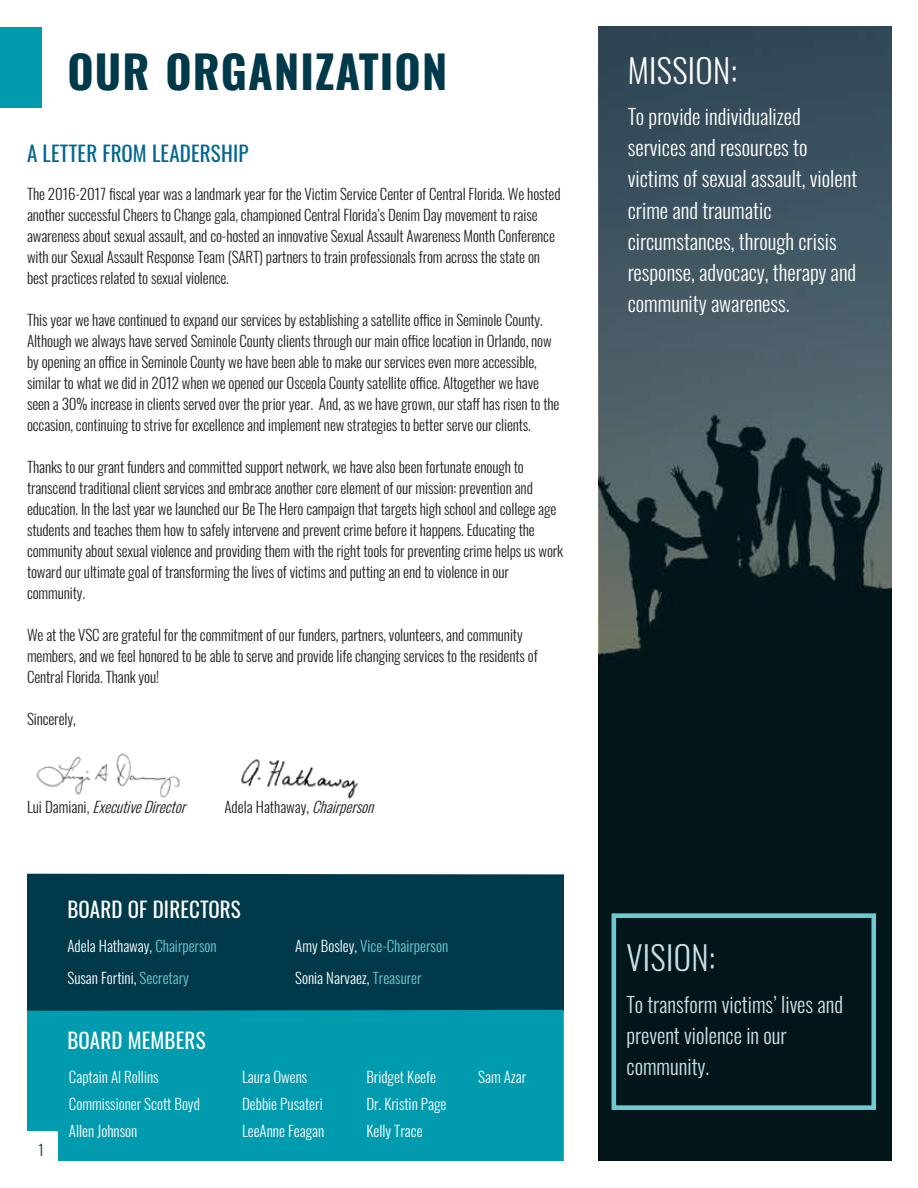
<style>
.page{position:relative;width:918px;height:1188px;background:#fff}
.page>*{position:absolute;margin:0;border:0;box-sizing:border-box;transform-origin:0 0}
.t1{font:700 45px "Oswald";letter-spacing:.025em;color:#00394a}
.t2{font:300 33px "Oswald";letter-spacing:.01em;color:#fff}
.t3{font:300 33px "Oswald";letter-spacing:.01em;color:#c9e2e8}
.t4{font:300 21px/31.2px "Oswald";color:#fff}
.t5{font:300 21px/31.2px "Oswald";color:#c9e2e8}
.t6{font:21px "Oswald";letter-spacing:.01em;color:#fff}
.t7{font:21px "Oswald";letter-spacing:.01em;color:#006792}
.t8{font:300 15px/21px "Oswald";letter-spacing:-.005em;color:#231f20}
.t9{font:300 15px/27px "Oswald";color:#fff}
.t10{font:italic 300 15px "Oswald";color:#231f20}
.t11{font:300 15px "Oswald";color:#6ecbd4}
.t12{font:300 15px "Oswald";color:#00394a}
.s1{font-style:normal}
.s2{font-style:italic}
.s3{color:#6ecbd4}
.s4{color:#fff}
</style>
<div class="page">
<img style="left:241px;top:759px;width:118px;height:40px">
<svg style="left:599px;top:27px;width:292px;height:1134px;background:#243840"></svg>
<div style="left:27px;top:874px;width:537px;height:136px;background:#00394a"></div>
<img style="left:36px;top:753px;width:144px;height:45px">
<div style="left:0;top:27px;width:41px;height:81px;background:#009bae"></div>
<div style="left:27px;top:1010px;width:537px;height:151px;background:#009bae"></div>
<div style="left:20px;top:1131px;width:38px;height:38px;background:#fff"></div>
<svg style="left:612px;top:913px;width:264px;height:197px;background:#0a2428"></svg>
<h1 class="t1" style="left:67px;top:48px;width:381px">OUR ORGANIZATION</h1>
<h3 class="t7" style="left:27px;top:135px;width:223px">A LETTER FROM LEADERSHIP</h3>
<p class="t8" style="left:27px;top:182px;width:535px">The 2016-2017 fiscal year was a landmark year for the Victim Service Center of Central Florida. We hosted another successful Cheers to Change gala, championed Central Florida’s Denim Day movement to raise awareness about sexual assault, and co-hosted an innovative Sexual Assault Awareness Month Conference with our Sexual Assault Response Team (SART) partners to train professionals from across the state on best practices related to sexual violence.</p>
<p class="t8" style="left:27px;top:308px;width:534px">This year we have continued to expand our services by establishing a satellite office in Seminole County.<br>Although we always have served Seminole County clients through our main office location in Orlando, now by opening an office in Seminole County we have been able to make our services even more accessible, similar to what we did in 2012 when we opened our Osceola County satellite office. Altogether we have seen a 30% increase in clients served over the prior year. And, as we have grown, our staff has risen to the occasion, continuing to strive for excellence and implement new strategies to better serve our clients.</p>
<p class="t8" style="left:27px;top:455px;width:538px">Thanks to our grant funders and committed support network, we have also been fortunate enough to transcend traditional client services and embrace another core element of our mission: prevention and education. In the last year we launched our Be The Hero campaign that targets high school and college age students and teaches them how to safely intervene and prevent crime before it happens. Educating the community about sexual violence and providing them with the right tools for preventing crime helps us work toward our ultimate goal of transforming the lives of victims and putting an end to violence in our community.</p>
<p class="t8" style="left:27px;top:623px;width:512px">We at the VSC are grateful for the commitment of our funders, partners, volunteers, and community members, and we feel honored to be able to serve and provide life changing services to the residents of<br>Central Florida. Thank you!</p>
<p class="t8" style="left:27px;top:707px;width:50px">Sincerely,</p>
<p class="t10" style="left:27px;top:794px;width:166px"><span class="s1">L u i D a m i a n i ,</span> ExecutiveDirector</p>
<p class="t8" style="left:224px;top:795px;width:157px">Adela Hathaway, <span class="s2">Chairperson</span></p>
<h3 class="t6" style="left:67px;top:891px;width:175px">BOARD OF DIRECTORS</h3>
<p class="t9" style="left:67px;top:930px;width:151px">Adela Hathaway, <span class="s3">Chairperson</span></p>
<p class="t11" style="left:295px;top:932px;width:154px"><span class="s4">Amy Bosley,</span> Vice-Chairperson</p>
<p class="t9" style="left:67px;top:963px;width:123px">Susan Fortini, <span class="s3">Secretary</span></p>
<p class="t9" style="left:295px;top:963px;width:128px">Sonia Narvaez, <span class="s3">Treasurer</span></p>
<p class="t12" style="left:39px;top:1136px;width:7px">1</p>
<h3 class="t6" style="left:67px;top:1022px;width:140px">BOARD MEMBERS</h3>
<p class="t9" style="left:69px;top:1061px;width:132px">Captain Al Rollins<br>Commissioner Scott Boyd<br>Allen Johnson</p>
<p class="t9" style="left:242px;top:1061px;width:84px">Laura Owens<br>Debbie Pusateri<br>LeeAnne Feagan</p>
<p class="t9" style="left:366px;top:1061px;width:82px">Bridget Keefe<br>Dr. Kristin Page<br>Kelly Trace</p>
<p class="t9" style="left:478px;top:1061px;width:50px">Sam Azar</p>
<h2 class="t2" style="left:628px;top:41px;width:111px">MISSION:</h2>
<h3 class="t4" style="left:628px;top:99px;width:231px">To provide individualized services and resources to victims of sexual assault, violent crime and traumatic circumstances, through crisis response, advocacy, therapy and community awareness.</h3>
<h2 class="t3" style="left:627px;top:928px;width:90px">VISION:</h2>
<h3 class="t5" style="left:627px;top:986px;width:218px">To transform victims’ lives and prevent violence in our community.</h3>
</div>
